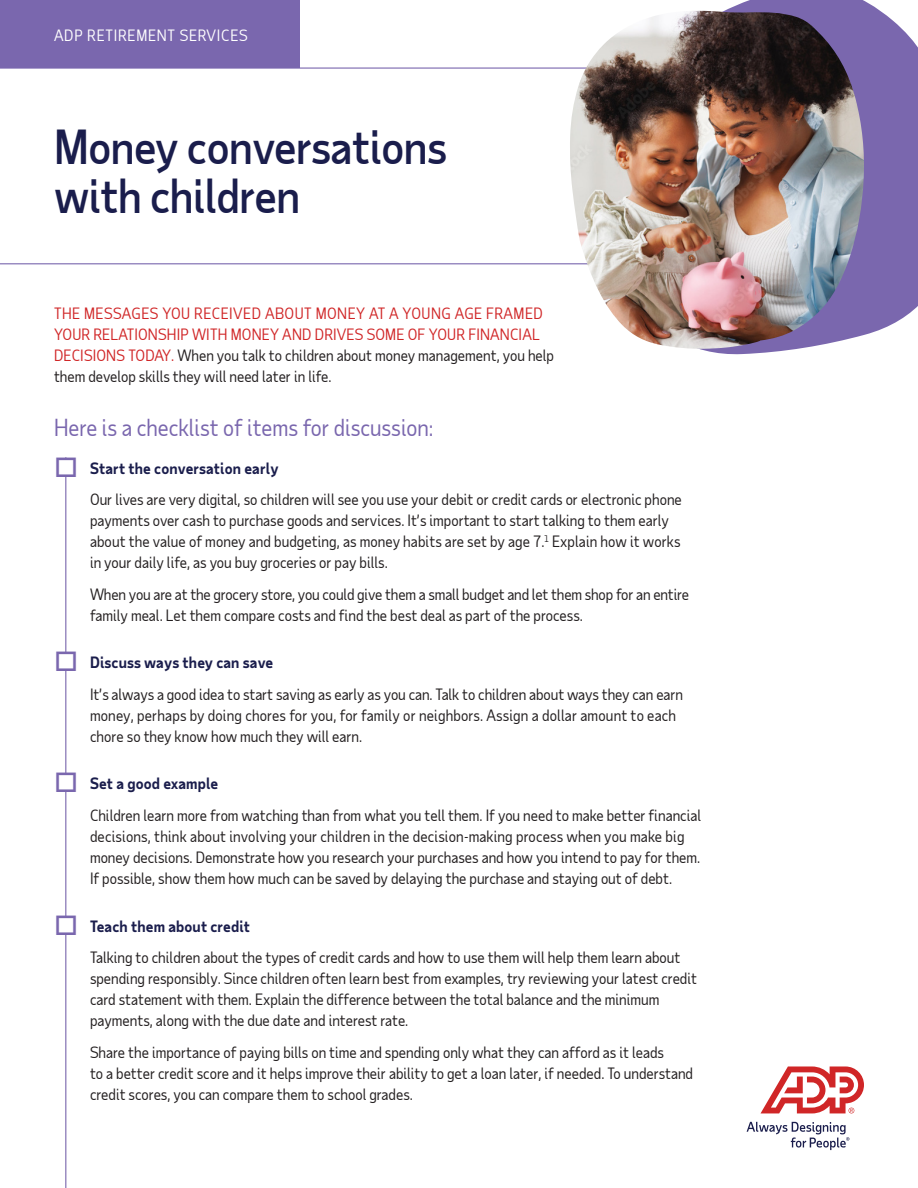
<style>
.page{position:relative;width:918px;height:1188px;background:#fff}
.page>*{position:absolute;margin:0;border:0;box-sizing:border-box;transform-origin:0 0}
._2019_-_Slick_Title{font:500 45px/49.5px "Taub Sans";letter-spacing:-.01em;color:#1a1d4c}
._2019_-_Headlines{font:22.5px "Taub Sans";color:#7a67ae}
._2019_-_Body_Copy{font:15px/21px "Taub Sans";color:#231f20}
._2019_-_Body_Copy-2{font:15px/21px "Taub Sans";letter-spacing:.01em;color:#d02627}
._2019_-_Body_Copy-3{font:700 15px "Taub Sans";letter-spacing:.01em;color:#1a1d4c}
._2019_-_RS_-_Eyebrow{font:15px "Taub Sans";letter-spacing:.05em;color:#fff}
.s1{color:#231f20}
.s2{color:#7a67ae}
</style>
<div class="page">
<hr style="left:65px;top:457px;width:1px;height:731px;background:#7a67ae">
<div style="left:57px;top:916px;width:17px;height:17px;background:#fff"></div>
<div style="left:57px;top:774px;width:17px;height:18px;background:#fff"></div>
<div style="left:57px;top:653px;width:17px;height:17px;background:#fff"></div>
<div style="left:57px;top:458px;width:17px;height:17px;background:#fff"></div>
<svg style="left:698px;top:0;width:220px;height:355px;fill:#7a67ae"></svg>
<div style="left:0;top:0;width:299px;height:68px;background:#7a67ae"></div>
<hr style="left:0;top:68px;width:662px;height:1px;background:#7a67ae">
<hr style="left:0;top:263px;width:624px;height:1px;background:#7a67ae">
<svg style="left:747px;top:1122px;width:102px;height:28px"></svg>
<svg style="left:761px;top:1066px;width:103px;height:47px"></svg>
<img style="left:570px;top:11px;width:295px;height:338px">
<p class="_2019_-_RS_-_Eyebrow" style="left:54px;top:26px;width:195px">ADP RETIREMENT SERVICES</p>
<p class="_2019_-_Slick_Title" style="left:54px;top:121px;width:395px">Money conversations with children</p>
<p class="_2019_-_Body_Copy-2" style="left:54px;top:302px;width:502px">THE MESSAGES YOU RECEIVED ABOUT MONEY AT A YOUNG AGE FRAMED YOUR RELATIONSHIP WITH MONEY AND DRIVES SOME OF YOUR FINANCIAL DECISIONS TODAY. <span class="s1">When you talk to children about money management, you help them develop skills they will need later in life.</span></p>
<p class="_2019_-_Headlines" style="left:54px;top:413px;width:381px">Here is a checklist of items for discussion:</p>
<p class="_2019_-_Body_Copy-3" style="left:54px;top:458px;width:226px"><span class="s2">□</span> Start the conversation early</p>
<p class="_2019_-_Body_Copy" style="left:90px;top:489px;width:593px">Our lives are very digital, so children will see you use your debit or credit cards or electronic phone payments over cash to purchase goods and services. It’s important to start talking to them early about the value of money and budgeting, as money habits are set by age 7.<sup>1</sup> Explain how it works in your daily life, as you buy groceries or pay bills.</p>
<p class="_2019_-_Body_Copy" style="left:90px;top:584px;width:601px">When you are at the grocery store, you could give them a small budget and let them shop for an entire family meal. Let them compare costs and find the best deal as part of the process.</p>
<p class="_2019_-_Body_Copy-3" style="left:54px;top:653px;width:221px"><span class="s2">□</span> Discuss ways they can save</p>
<p class="_2019_-_Body_Copy" style="left:90px;top:684px;width:595px">It’s always a good idea to start saving as early as you can. Talk to children about ways they can earn money, perhaps by doing chores for you, for family or neighbors. Assign a dollar amount to each chore so they know how much they will earn.</p>
<p class="_2019_-_Body_Copy-3" style="left:54px;top:774px;width:166px"><span class="s2">□</span> Set a good example</p>
<p class="_2019_-_Body_Copy" style="left:90px;top:805px;width:613px">Children learn more from watching than from what you tell them. If you need to make better financial decisions, think about involving your children in the decision-making process when you make big money decisions. Demonstrate how you research your purchases and how you intend to pay for them.<br>If possible, show them how much can be saved by delaying the purchase and staying out of debt.</p>
<p class="_2019_-_Body_Copy-3" style="left:54px;top:916px;width:198px"><span class="s2">□</span> Teach them about credit</p>
<p class="_2019_-_Body_Copy" style="left:90px;top:947px;width:609px">Talking to children about the types of credit cards and how to use them will help them learn about spending responsibly. Since children often learn best from examples, try reviewing your latest credit card statement with them. Explain the difference between the total balance and the minimum payments, along with the due date and interest rate.</p>
<p class="_2019_-_Body_Copy" style="left:90px;top:1042px;width:605px">Share the importance of paying bills on time and spending only what they can afford as it leads<br>to a better credit score and it helps improve their ability to get a loan later, if needed. To understand credit scores, you can compare them to school grades.</p>
</div>
